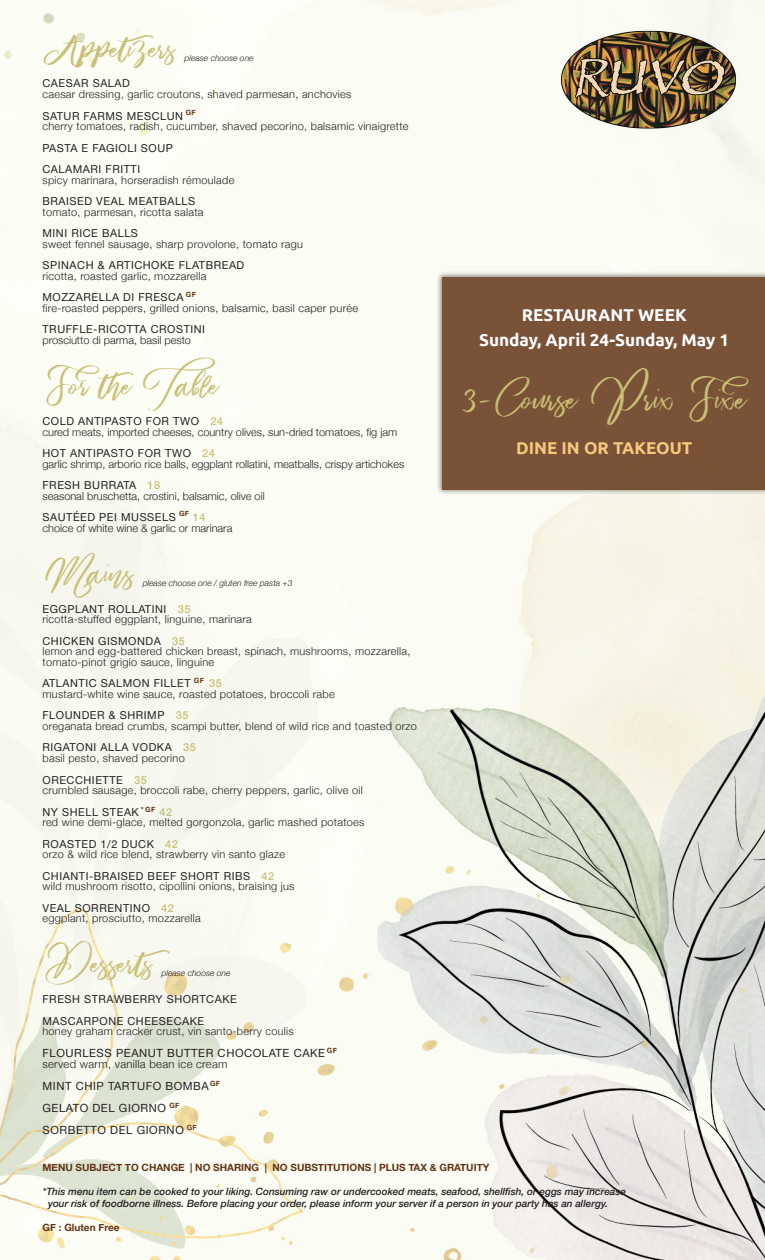
<style>
.page{position:relative;width:765px;height:1260px;background:#fbfcf4}
.page>*{position:absolute;margin:0;border:0;box-sizing:border-box;transform-origin:0 0}
.t1{font:47.38px "Cursive Script Alt";color:#c9bf75}
.t2{font:42.5px "Cursive Script Alt";color:#c9bf75}
.t3{font:700 17.12px "Ubuntu";color:#fff}
.t4{font:700 17.12px "Ubuntu";color:#f6c97d}
.t5{font:11.25px "Helvetica Neue";letter-spacing:.05em;color:#231f20}
.t6{font:300 11.25px "Helvetica Neue";letter-spacing:.025em;color:#231f20}
.t7{font:300 11px "Helvetica Neue";letter-spacing:.025em;color:#231f20}
.t8{font:11px "Helvetica Neue";letter-spacing:.05em;color:#231f20}
.t9{font:300 11px/10.6px "Helvetica Neue";color:#231f20}
.t10{font:500 11px "Helvetica Neue";color:#c9bf75}
.t11{font:10.88px "Helvetica Neue";letter-spacing:.05em;color:#231f20}
.t12{font:300 10.88px "Helvetica Neue";letter-spacing:.025em;color:#231f20}
.t13{font:italic 500 10px "Helvetica Neue";color:#231f20}
.t14{font:700 10px "Helvetica Neue";color:#623416}
.t15{font:italic 300 8.5px "Helvetica Neue";color:#231f20}
.t16{font:700 7.25px "Helvetica Neue";letter-spacing:.05em;color:#623416}
.s1{font-weight:500;color:#c9bf75}
.s2{font-weight:400}
</style>
<div class="page">
<img style="left:377px;top:65px;width:388px;height:1195px">
<div style="left:436px;top:271px;width:329px;height:224px;background:#231f20;opacity:.6"></div>
<div style="left:442px;top:277px;width:323px;height:213px;background:#795237"></div>
<img style="left:558px;top:27px;width:179px;height:104px">
<p class="t2" style="left:42px;top:19px;width:133px">Appetizers</p>
<p class="t15" style="left:185px;top:51px;width:71px">please choose one</p>
<p class="t8" style="left:42px;top:76px;width:89px">CAESAR SALAD</p>
<p class="t7" style="left:42px;top:85px;width:310px">caesar dressing, garlic croutons, shaved parmesan, anchovies</p>
<p class="t8" style="left:42px;top:108px;width:142px">SATUR FARMS MESCLUN</p>
<p class="t7" style="left:42px;top:117px;width:368px">cherry tomatoes, radish, cucumber, shaved pecorino, balsamic vinaigrette</p>
<p class="t8" style="left:42px;top:140px;width:132px">PASTA E FAGIOLI SOUP</p>
<p class="t8" style="left:42px;top:161px;width:99px">CALAMARI FRITTI</p>
<p class="t7" style="left:42px;top:171px;width:193px">spicy marinara, horseradish rémoulade</p>
<p class="t8" style="left:42px;top:193px;width:154px">BRAISED VEAL MEATBALLS</p>
<p class="t7" style="left:42px;top:203px;width:163px">tomato, parmesan, ricotta salata</p>
<p class="t8" style="left:42px;top:225px;width:97px">MINI RICE BALLS</p>
<p class="t7" style="left:42px;top:235px;width:262px">sweet fennel sausage, sharp provolone, tomato ragu</p>
<p class="t8" style="left:42px;top:257px;width:203px">SPINACH &amp; ARTICHOKE FLATBREAD</p>
<p class="t7" style="left:42px;top:267px;width:165px">ricotta, roasted garlic, mozzarella</p>
<p class="t8" style="left:42px;top:289px;width:143px">MOZZARELLA DI FRESCA</p>
<p class="t7" style="left:42px;top:299px;width:317px">fire-roasted peppers, grilled onions, balsamic, basil caper purée</p>
<p class="t8" style="left:42px;top:321px;width:164px">TRUFFLE-RICOTTA CROSTINI</p>
<p class="t9" style="left:42px;top:334px;width:150px">prosciutto di parma, basil pesto</p>
<p class="t2" style="left:42px;top:357px;width:176px">For the Table</p>
<p class="t8" style="left:42px;top:413px;width:182px">COLD ANTIPASTO FOR TWO <span class="s1">24</span></p>
<p class="t9" style="left:42px;top:425px;width:356px">cured meats, imported cheeses, country olives, sun-dried tomatoes, fig jam</p>
<p class="t9" style="left:42px;top:447px;width:363px"><span class="s2">HOT ANTIPASTO FOR TWO</span> <span class="s1">24<br></span>garlic shrimp, arborio rice balls, eggplant rollatini, meatballs, crispy artichokes</p>
<p class="t8" style="left:42px;top:477px;width:119px">FRESH BURRATA <span class="s1">18</span></p>
<p class="t9" style="left:42px;top:490px;width:224px">seasonal bruschetta, crostini, balsamic, olive oil</p>
<p class="t8" style="left:42px;top:509px;width:135px">SAUTÉED PEI MUSSELS</p>
<p class="t10" style="left:193px;top:508px;width:14px">14</p>
<p class="t9" style="left:42px;top:522px;width:191px">choice of white wine &amp; garlic or marinara</p>
<p class="t2" style="left:42px;top:545px;width:91px">Mains</p>
<p class="t16" style="left:186px;top:107px;width:12px">GF</p>
<p class="t16" style="left:186px;top:289px;width:12px">GF</p>
<p class="t3" style="left:522px;top:304px;width:167px">RESTAURANT WEEK</p>
<p class="t3" style="left:479px;top:329px;width:252px">Sunday, April 24-Sunday, May 1</p>
<p class="t1" style="left:464px;top:367px;width:286px">3-Course Prix Fixe</p>
<p class="t4" style="left:516px;top:438px;width:178px">DINE IN OR TAKEOUT</p>
<p class="t16" style="left:179px;top:508px;width:12px">GF</p>
<p class="t15" style="left:143px;top:576px;width:151px">please choose one / gluten free pasta +3</p>
<p class="t8" style="left:42px;top:601px;width:149px">EGGPLANT ROLLATINI <span class="s1">35</span></p>
<p class="t7" style="left:42px;top:611px;width:211px">ricotta-stuffed eggplant, linguine, marinara</p>
<p class="t8" style="left:42px;top:633px;width:144px">CHICKEN GISMONDA <span class="s1">35</span></p>
<p class="t7" style="left:42px;top:643px;width:369px">lemon and egg-battered chicken breast, spinach, mushrooms, mozzarella,</p>
<p class="t7" style="left:42px;top:653px;width:173px">tomato-pinot grigio sauce, linguine</p>
<p class="t8" style="left:42px;top:676px;width:150px">ATLANTIC SALMON FILLET</p>
<p class="t10" style="left:209px;top:675px;width:14px">35</p>
<p class="t7" style="left:42px;top:685px;width:294px">mustard-white wine sauce, roasted potatoes, broccoli rabe</p>
<p class="t8" style="left:42px;top:708px;width:148px">FLOUNDER &amp; SHRIMP <span class="s1">35</span></p>
<p class="t7" style="left:42px;top:717px;width:376px">oreganata bread crumbs, scampi butter, blend of wild rice and toasted orzo</p>
<p class="t8" style="left:42px;top:740px;width:155px">RIGATONI ALLA VODKA <span class="s1">35</span></p>
<p class="t7" style="left:42px;top:749px;width:144px">basil pesto, shaved pecorino</p>
<p class="t8" style="left:42px;top:772px;width:106px">ORECCHIETTE <span class="s1">35</span></p>
<p class="t7" style="left:42px;top:781px;width:322px">crumbled sausage, broccoli rabe, cherry peppers, garlic, olive oil</p>
<p class="t8" style="left:42px;top:804px;width:98px">NY SHELL STEAK</p>
<p class="t10" style="left:160px;top:803px;width:14px">42</p>
<p class="t7" style="left:42px;top:813px;width:324px">red wine demi-glace, melted gorgonzola, garlic mashed potatoes</p>
<p class="t8" style="left:42px;top:836px;width:137px">ROASTED 1/2 DUCK <span class="s1">42</span></p>
<p class="t7" style="left:42px;top:845px;width:244px">orzo &amp; wild rice blend, strawberry vin santo glaze</p>
<p class="t8" style="left:42px;top:868px;width:233px">CHIANTI-BRAISED BEEF SHORT RIBS <span class="s1">42</span></p>
<p class="t7" style="left:42px;top:877px;width:254px">wild mushroom risotto, cipollini onions, braising jus</p>
<p class="t8" style="left:42px;top:900px;width:133px">VEAL SORRENTINO <span class="s1">42</span></p>
<p class="t7" style="left:42px;top:910px;width:160px">eggplant, prosciutto, mozzarella</p>
<p class="t2" style="left:42px;top:935px;width:129px">Desserts</p>
<p class="t16" style="left:194px;top:675px;width:12px">GF</p>
<p class="t16" style="left:141px;top:804px;width:16px">*GF</p>
<p class="t15" style="left:162px;top:967px;width:71px">please choose one</p>
<p class="t11" style="left:42px;top:992px;width:196px">FRESH STRAWBERRY SHORTCAKE</p>
<p class="t11" style="left:42px;top:1013px;width:163px">MASCARPONE CHEESECAKE</p>
<p class="t12" style="left:42px;top:1023px;width:253px">honey graham cracker crust, vin santo-berry coulis</p>
<p class="t5" style="left:42px;top:1045px;width:284px">FLOURLESS PEANUT BUTTER CHOCOLATE CAKE</p>
<p class="t6" style="left:42px;top:1055px;width:187px">served warm, vanilla bean ice cream</p>
<p class="t5" style="left:42px;top:1078px;width:168px">MINT CHIP TARTUFO BOMBA</p>
<p class="t5" style="left:42px;top:1100px;width:125px">GELATO DEL GIORNO</p>
<p class="t5" style="left:42px;top:1122px;width:143px">SORBETTO DEL GIORNO</p>
<p class="t14" style="left:42px;top:1159px;width:448px">MENU SUBJECT TO CHANGE | NO SHARING | NO SUBSTITUTIONS | PLUS TAX &amp; GRATUITY</p>
<p class="t13" style="left:42px;top:1183px;width:585px">*This menu item can be cooked to your liking. Consuming raw or undercooked meats, seafood, shellfish, or eggs may increase</p>
<p class="t13" style="left:48px;top:1195px;width:561px">your risk of foodborne illness. Before placing your order, please inform your server if a person in your party has an allergy.</p>
<p class="t14" style="left:42px;top:1219px;width:79px">GF : Gluten Free</p>
<p class="t16" style="left:327px;top:1045px;width:12px">GF</p>
<p class="t16" style="left:210px;top:1078px;width:12px">GF</p>
<p class="t16" style="left:169px;top:1100px;width:12px">GF</p>
<p class="t16" style="left:187px;top:1122px;width:12px">GF</p>
</div>
